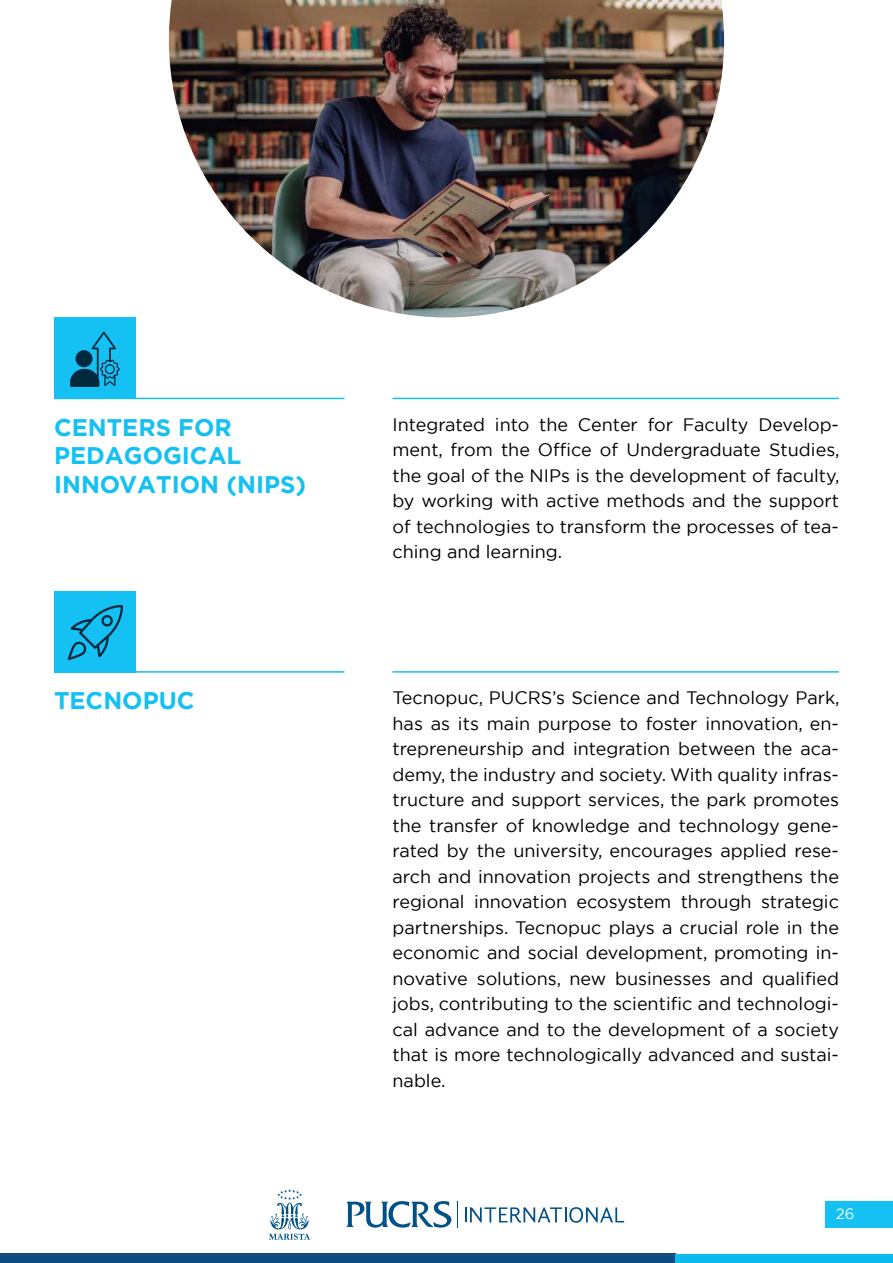
<style>
.page{position:relative;width:893px;height:1263px;background:#fff}
.page>*{position:absolute;margin:0;border:0;box-sizing:border-box;transform-origin:0 0}
.t1{font:700 24px/28.8px "Gotham";color:#15c0f2}
.t2{font:18px/25.5px "Gotham";color:#000;text-align:justify}
.t3{font:15px "Gotham";color:#fff}
</style>
<div class="page">
<svg style="left:457px;top:1201px;width:1px;height:27px"></svg>
<svg style="left:346px;top:1201px;width:105px;height:26px"></svg>
<svg style="left:465px;top:1207px;width:159px;height:16px"></svg>
<svg style="left:269px;top:1189px;width:41px;height:51px"></svg>
<div style="left:0;top:1253px;width:675px;height:10px;background:#0e4b81"></div>
<div style="left:675px;top:1253px;width:218px;height:10px;background:#0bbaee"></div>
<div style="left:825px;top:1201px;width:68px;height:27px;background:#15c0f2"></div>
<hr style="left:54px;top:398px;width:290px;height:1px;background:#15c0f2">
<hr style="left:54px;top:671px;width:290px;height:2px;background:#15c0f2">
<hr style="left:392px;top:398px;width:447px;height:1px;background:#15c0f2">
<hr style="left:392px;top:671px;width:447px;height:2px;background:#15c0f2">
<div style="left:54px;top:317px;width:82px;height:82px;background:#15c0f2"></div>
<div style="left:54px;top:591px;width:82px;height:82px;background:#15c0f2"></div>
<img style="left:169px;top:0;width:555px;height:317px">
<svg style="left:70px;top:332px;width:50px;height:55px"></svg>
<svg style="left:68px;top:605px;width:55px;height:55px"></svg>
<h1 class="t1" style="left:54px;top:412px;width:254px">CENTERS FOR<br>PEDAGOGICAL<br>INNOVATION (NIPS)</h1>
<h1 class="t1" style="left:54px;top:686px;width:142px">TECNOPUC</h1>
<p class="t2" style="left:392px;top:411px;width:449px">Integrated into the Center for Faculty Develop&shy;ment, from the Office of Undergraduate Studies, the goal of the NIPs is the development of faculty, by working with active methods and the support of technologies to transform the processes of tea&shy;ching and learning.</p>
<p class="t2" style="left:392px;top:685px;width:449px">Tecnopuc, PUCRS’s Science and Technology Park, has as its main purpose to foster innovation, en&shy;trepreneurship and integration between the aca&shy;demy, the industry and society. With quality infras&shy;tructure and support services, the park promotes the transfer of knowledge and technology gene&shy;rated by the university, encourages applied rese&shy;arch and innovation projects and strengthens the regional innovation ecosystem through strategic partnerships. Tecnopuc plays a crucial role in the economic and social development, promoting in&shy;novative solutions, new businesses and qualified jobs, contributing to the scientific and technologi&shy;cal advance and to the development of a society that is more technologically advanced and sustai&shy;nable.</p>
<p class="t3" style="left:836px;top:1204px;width:20px">26</p>
</div>
